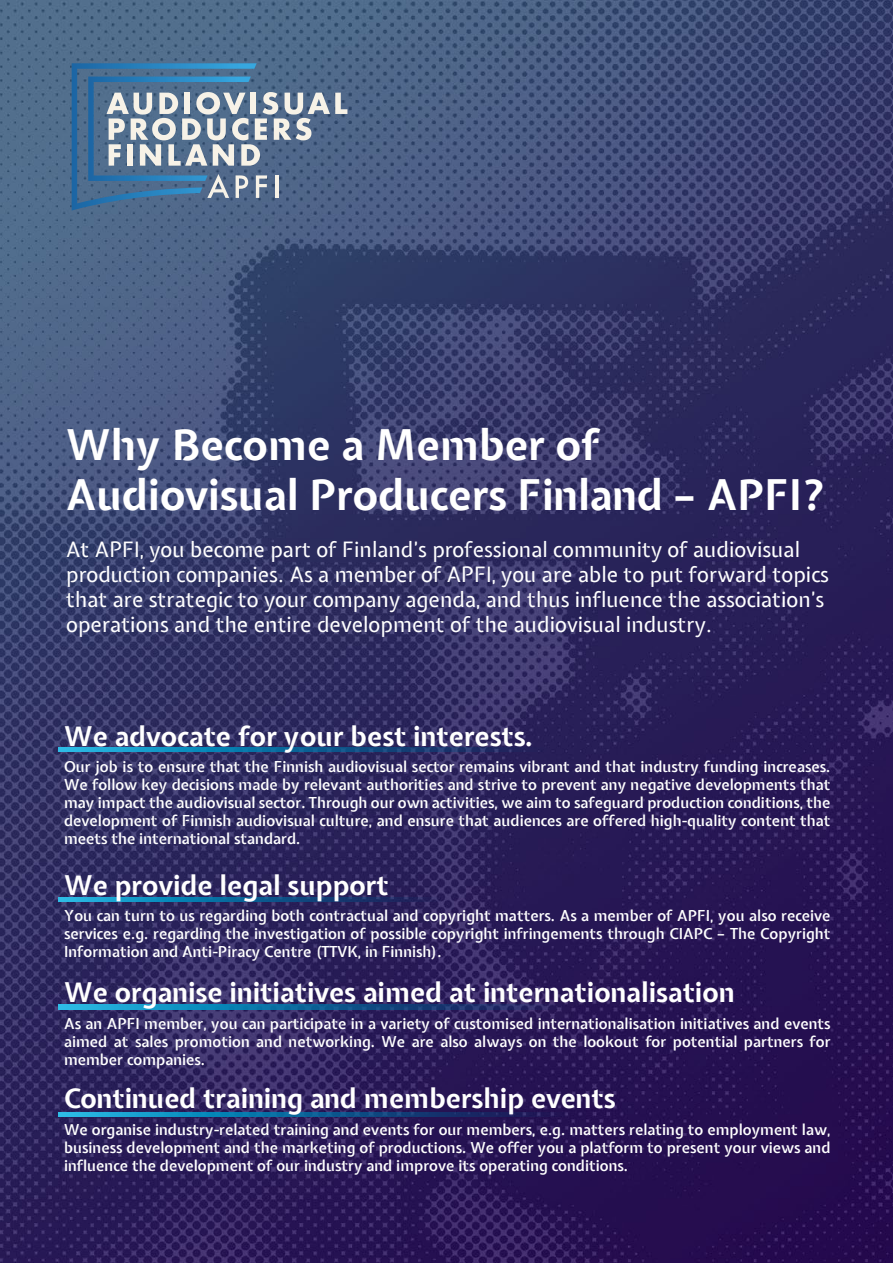
<style>
.page{position:relative;width:893px;height:1263px;background:#fff}
.page>*{position:absolute;margin:0;border:0;box-sizing:border-box;transform-origin:0 0}
.t1{font:700 42px/50.4px "Expletus Sans";color:#fff}
.t2{font:700 27px "Expletus Sans";color:#fff}
.t3{font:21px/25.2px "Expletus Sans";color:#fff}
.t4{font:600 15px/18px "Expletus Sans";color:#fff;text-align:justify}
</style>
<div class="page">
<img style="left:0;top:0;width:893px;height:1263px">
<svg style="left:72px;top:63px;width:275px;height:148px;background:#65819e"></svg>
<hr style="left:276px;top:175px;width:3px;height:23px;background:#f7f2e7">
<svg style="left:58px;top:747px;width:488px;height:5px;background:#16679a"></svg>
<svg style="left:58px;top:898px;width:383px;height:4px;background:#146598"></svg>
<svg style="left:58px;top:1005px;width:510px;height:4px;background:#17669a"></svg>
<svg style="left:58px;top:1112px;width:510px;height:4px;background:#156298"></svg>
<h1 class="t1" style="left:66px;top:421px;width:762px">Why Become a Member of<br>Audiovisual Producers Finland – APFI?</h1>
<p class="t3" style="left:66px;top:538px;width:764px">At APFI, you become part of Finland’s professional community of audiovisual production companies. As a member of APFI, you are able to put forward topics that are strategic to your company agenda, and thus influence the association’s operations and the entire development of the audiovisual industry.</p>
<h2 class="t2" style="left:64px;top:721px;width:470px">We advocate for your best interests.</h2>
<p class="t4" style="left:64px;top:758px;width:768px">Our job is to ensure that the Finnish audiovisual sector remains vibrant and that industry funding increases.<br>We follow key decisions made by relevant authorities and strive to prevent any negative developments that may impact the audiovisual sector. Through our own activities, we aim to safeguard production conditions, the development of Finnish audiovisual culture, and ensure that audiences are offered high-quality content that meets the international standard.</p>
<h2 class="t2" style="left:64px;top:870px;width:326px">We provide legal support</h2>
<p class="t4" style="left:64px;top:907px;width:768px">You can turn to us regarding both contractual and copyright matters. As a member of APFI, you also receive services e.g. regarding the investigation of possible copyright infringements through CIAPC – The Copyright Information and Anti-Piracy Centre (TTVK, in Finnish).</p>
<h2 class="t2" style="left:64px;top:978px;width:672px">We organise initiatives aimed at internationalisation</h2>
<p class="t4" style="left:64px;top:1015px;width:768px">As an APFI member, you can participate in a variety of customised internationalisation initiatives and events aimed at sales promotion and networking. We are also always on the lookout for potential partners for member companies.</p>
<h2 class="t2" style="left:64px;top:1084px;width:553px">Continued training and membership events</h2>
<p class="t4" style="left:64px;top:1121px;width:768px">We organise industry-related training and events for our members, e.g. matters relating to employment law, business development and the marketing of productions. We offer you a platform to present your views and influence the development of our industry and improve its operating conditions.</p>
</div>
